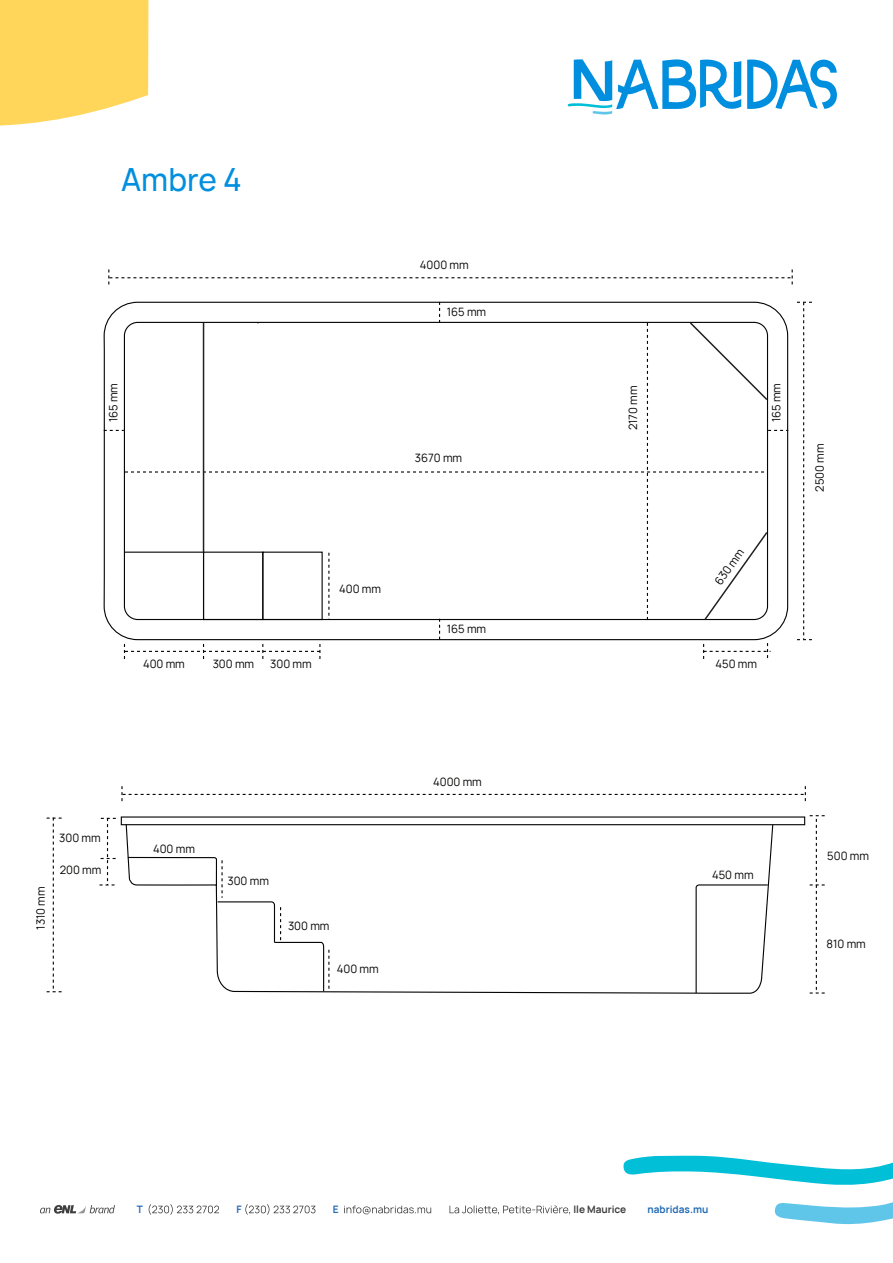
<style>
.page{position:relative;width:893px;height:1263px;background:#fff}
.page>*{position:absolute;margin:0;border:0;box-sizing:border-box;transform-origin:0 0}
.t1{font:500 31.2px "Manrope";color:#008fde}
.t2{font:11.25px "Manrope";color:#050504}
.t3{font:700 10.05px "Manrope";color:#226bb5}
.t4{font:700 10.05px "Manrope";color:#3e3e3f}
</style>
<div class="page">
<svg style="left:747px;top:60px;width:90px;height:49px"></svg>
<svg style="left:568px;top:59px;width:173px;height:56px"></svg>
<svg style="left:1px;top:0;width:148px;height:126px;background:#ffd968"></svg>
<svg style="left:149px;top:1204px;width:70px;height:11px"></svg>
<svg style="left:245px;top:1204px;width:70px;height:11px"></svg>
<svg style="left:344px;top:1205px;width:226px;height:9px"></svg>
<svg style="left:623px;top:1155px;width:270px;height:30px"></svg>
<svg style="left:774px;top:1202px;width:119px;height:22px"></svg>
<svg style="left:40px;top:1205px;width:75px;height:9px"></svg>
<svg style="left:797px;top:302px;width:15px;height:338px"></svg>
<svg style="left:108px;top:269px;width:685px;height:16px"></svg>
<div style="left:121px;top:816px;width:684px;height:9px;background:#fff;border:1px solid #050504"></div>
<svg style="left:136px;top:816px;width:638px;height:178px"></svg>
<svg style="left:125px;top:823px;width:204px;height:169px"></svg>
<svg style="left:809px;top:815px;width:16px;height:178px"></svg>
<svg style="left:695px;top:884px;width:74px;height:110px"></svg>
<svg style="left:121px;top:786px;width:685px;height:16px"></svg>
<svg style="left:104px;top:302px;width:684px;height:357px"></svg>
<svg style="left:99px;top:818px;width:17px;height:67px"></svg>
<svg style="left:46px;top:817px;width:16px;height:175px"></svg>
<h1 class="t1" style="left:121px;top:156px;width:122px">Ambre 4</h1>
<p class="t2" style="left:105px;top:422px;width:41px;rotate:-90deg">165 mm</p>
<p class="t2" style="left:143px;top:655px;width:43px">400 mm</p>
<p class="t2" style="left:213px;top:655px;width:43px">300 mm</p>
<p class="t2" style="left:270px;top:655px;width:43px">300 mm</p>
<p class="t2" style="left:339px;top:581px;width:43px">400 mm</p>
<p class="t2" style="left:420px;top:257px;width:50px">4000 mm</p>
<p class="t2" style="left:447px;top:304px;width:41px">165 mm</p>
<p class="t2" style="left:625px;top:430px;width:46px;rotate:-90deg">2170 mm</p>
<p class="t2" style="left:768px;top:422px;width:41px;rotate:-90deg">165 mm</p>
<p class="t2" style="left:415px;top:450px;width:49px">3670 mm</p>
<p class="t2" style="left:811px;top:492px;width:50px;rotate:-90deg">2500 mm</p>
<p class="t2" style="left:447px;top:620px;width:41px">165 mm</p>
<p class="t2" style="left:710px;top:579px;width:43px;rotate:-55deg">630 mm</p>
<p class="t2" style="left:716px;top:655px;width:43px">450 mm</p>
<p class="t2" style="left:32px;top:930px;width:45px;rotate:-90deg">1310 mm</p>
<p class="t2" style="left:59px;top:829px;width:43px">300 mm</p>
<p class="t2" style="left:60px;top:862px;width:43px">200 mm</p>
<p class="t2" style="left:153px;top:841px;width:43px">400 mm</p>
<p class="t2" style="left:227px;top:872px;width:43px">300 mm</p>
<p class="t2" style="left:288px;top:917px;width:43px">300 mm</p>
<p class="t2" style="left:337px;top:960px;width:43px">400 mm</p>
<p class="t2" style="left:433px;top:773px;width:50px">4000 mm</p>
<p class="t2" style="left:712px;top:866px;width:43px">450 mm</p>
<p class="t2" style="left:827px;top:847px;width:43px">500 mm</p>
<p class="t2" style="left:827px;top:935px;width:41px">810 mm</p>
<p class="t3" style="left:137px;top:1201px;width:8px">T</p>
<p class="t3" style="left:236px;top:1201px;width:7px">F</p>
<p class="t3" style="left:333px;top:1201px;width:7px">E</p>
<p class="t4" style="left:573px;top:1201px;width:54px">Ile Maurice</p>
<p class="t3" style="left:647px;top:1201px;width:62px">nabridas.mu</p>
</div>
